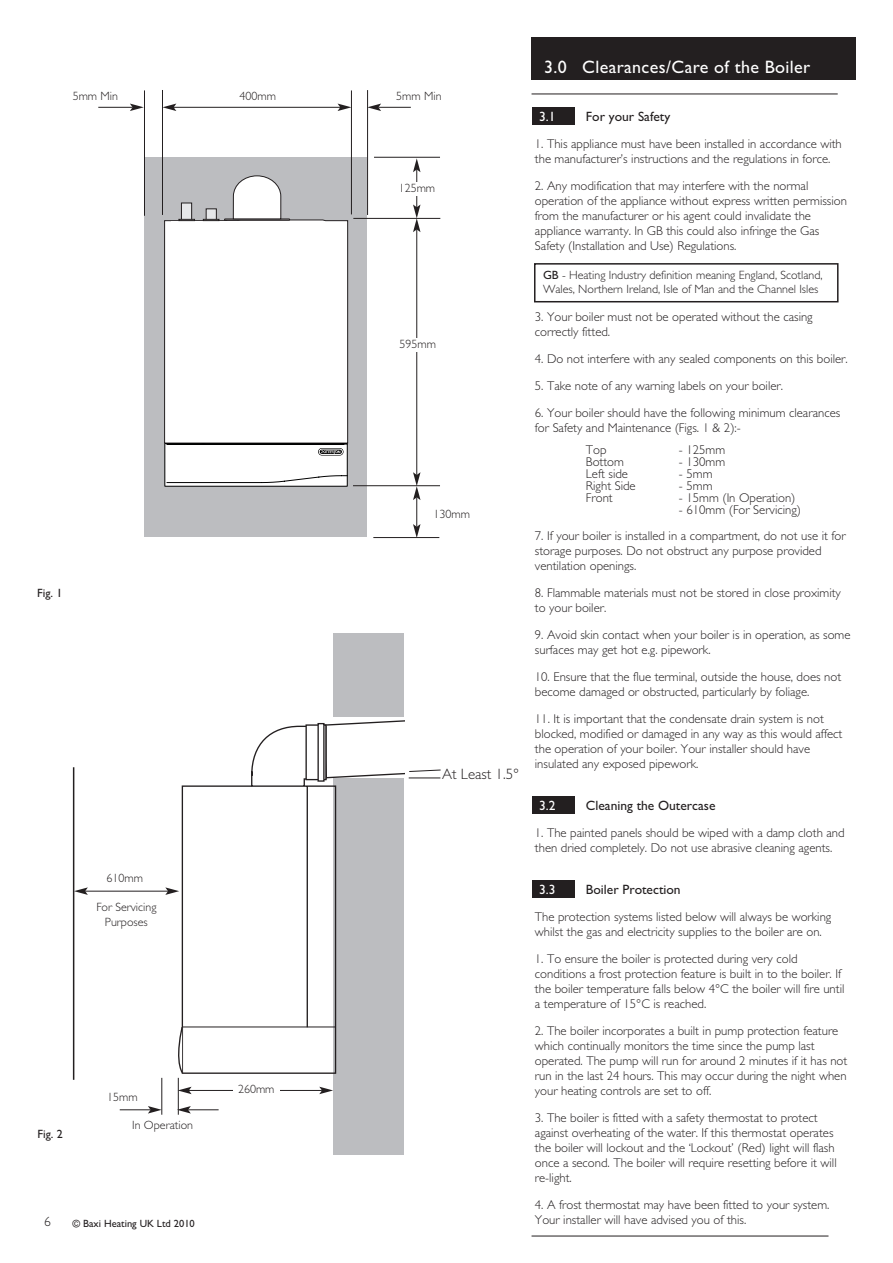
<style>
.page{position:relative;width:893px;height:1263px;background:#fff}
.page>*{position:absolute;margin:0;border:0;box-sizing:border-box;transform-origin:0 0}
.t1{font:18px "Gill Sans";letter-spacing:.02em;color:#fff}
.t2{font:300 15px "Gill Sans";color:#231f20}
.t3{font:13.5px "Gill Sans";color:#231f20}
.t4{font:13.5px "Gill Sans";color:#fff}
.t5{font:300 13.5px "Gill Sans";color:#231f20}
.t6{font:300 12.75px/15px "Gill Sans";color:#231f20}
.t7{font:300 12px/15px "Gill Sans";color:#231f20;text-align:center}
.t8{font:12px "Gill Sans";color:#231f20}
.t9{font:10.5px "Gill Sans";color:#231f20}
.s1{font-weight:400}
</style>
<div class="page">
<div style="left:532px;top:880px;width:43px;height:17px;background:#231f20"></div>
<div style="left:532px;top:796px;width:43px;height:17px;background:#231f20"></div>
<div style="left:532px;top:108px;width:43px;height:17px;background:#231f20"></div>
<div style="left:531px;top:37px;width:324px;height:43px;background:#231f20"></div>
<hr style="left:531px;top:94px;width:307px;height:1px;background:#231f20">
<hr style="left:531px;top:1236px;width:297px;height:1px;background:#231f20">
<div style="left:334px;top:778px;width:70px;height:377px;background:#bcbdc0"></div>
<div style="left:334px;top:634px;width:70px;height:83px;background:#bcbdc0"></div>
<div style="left:144px;top:157px;width:223px;height:380px;background:#bcbdc0"></div>
<svg style="left:164px;top:175px;width:184px;height:312px;background:#f0f0f0"></svg>
<div style="left:319px;top:449px;width:24px;height:6px;border:1px solid #fff;border-radius:3px"></div>
<svg style="left:181px;top:764px;width:156px;height:311px"></svg>
<svg style="left:178px;top:1026px;width:6px;height:48px"></svg>
<hr style="left:144px;top:90px;width:1px;height:126px;background:#231f20">
<hr style="left:162px;top:90px;width:1px;height:125px;background:#231f20">
<hr style="left:351px;top:90px;width:1px;height:124px;background:#231f20">
<hr style="left:367px;top:90px;width:1px;height:125px;background:#231f20">
<hr style="left:174px;top:107px;width:166px;height:1px;background:#231f20">
<svg style="left:163px;top:104px;width:13px;height:7px"></svg>
<svg style="left:338px;top:104px;width:13px;height:7px"></svg>
<hr style="left:98px;top:107px;width:34px;height:1px;background:#231f20">
<svg style="left:130px;top:104px;width:14px;height:7px"></svg>
<hr style="left:378px;top:107px;width:33px;height:1px;background:#231f20">
<svg style="left:367px;top:104px;width:14px;height:7px"></svg>
<hr style="left:374px;top:157px;width:66px;height:1px;background:#231f20">
<hr style="left:353px;top:218px;width:87px;height:1px;background:#231f20">
<hr style="left:353px;top:485px;width:87px;height:1px;background:#231f20">
<hr style="left:373px;top:537px;width:66px;height:1px;background:#231f20">
<hr style="left:416px;top:497px;width:1px;height:30px;background:#231f20">
<svg style="left:413px;top:524px;width:7px;height:14px"></svg>
<hr style="left:416px;top:230px;width:1px;height:245px;background:#231f20">
<svg style="left:413px;top:472px;width:7px;height:28px"></svg>
<hr style="left:416px;top:170px;width:1px;height:37px;background:#231f20">
<svg style="left:413px;top:204px;width:7px;height:28px"></svg>
<svg style="left:413px;top:158px;width:7px;height:14px"></svg>
<div style="left:394px;top:339px;width:47px;height:13px;background:#fff"></div>
<div style="left:394px;top:182px;width:46px;height:14px;background:#fff"></div>
<hr style="left:161px;top:1078px;width:1px;height:37px;background:#231f20">
<hr style="left:178px;top:1078px;width:1px;height:37px;background:#231f20">
<hr style="left:188px;top:1109px;width:31px;height:1px;background:#231f20">
<svg style="left:177px;top:1106px;width:14px;height:7px"></svg>
<hr style="left:189px;top:1090px;width:133px;height:1px;background:#231f20">
<svg style="left:178px;top:1087px;width:14px;height:7px"></svg>
<svg style="left:319px;top:1087px;width:14px;height:7px"></svg>
<hr style="left:120px;top:1109px;width:30px;height:1px;background:#231f20">
<svg style="left:148px;top:1106px;width:14px;height:7px"></svg>
<hr style="left:73px;top:767px;width:1px;height:313px;background:#231f20">
<hr style="left:85px;top:891px;width:83px;height:1px;background:#231f20">
<svg style="left:165px;top:887px;width:14px;height:8px"></svg>
<svg style="left:74px;top:887px;width:14px;height:8px"></svg>
<svg style="left:252px;top:720px;width:189px;height:66px"></svg>
<div style="left:233px;top:1083px;width:47px;height:14px;background:#fff"></div>
<div style="left:534px;top:263px;width:304px;height:39px;border:2px solid #231f20"></div>
<p class="t7" style="left:239px;top:90px;width:38px">400mm</p>
<p class="t7" style="left:73px;top:90px;width:47px">5mm Min</p>
<p class="t7" style="left:396px;top:90px;width:47px">5mm Min</p>
<p class="t7" style="left:399px;top:181px;width:38px">125mm</p>
<p class="t7" style="left:400px;top:338px;width:38px">595mm</p>
<p class="t8" style="left:37px;top:589px;width:27px">Fig. 1</p>
<p class="t7" style="left:107px;top:872px;width:38px">610mm</p>
<p class="t7" style="left:96px;top:901px;width:62px">For Servicing<br>Purposes</p>
<p class="t8" style="left:38px;top:1129px;width:27px">Fig. 2</p>
<p class="t7" style="left:107px;top:1091px;width:32px">15mm</p>
<p class="t7" style="left:132px;top:1118px;width:62px">In Operation</p>
<p class="t5" style="left:44px;top:1217px;width:8px">6</p>
<p class="t9" style="left:72px;top:1220px;width:124px">© Baxi Heating UK Ltd 2010</p>
<p class="t7" style="left:238px;top:1082px;width:38px">260mm</p>
<p class="t7" style="left:433px;top:508px;width:38px">130mm</p>
<p class="t2" style="left:442px;top:768px;width:79px">At Least 1.5°</p>
<h1 class="t1" style="left:544px;top:61px;width:268px">3.0 Clearances/Care of the Boiler</h1>
<p class="t4" style="left:539px;top:112px;width:18px">3.1</p>
<p class="t3" style="left:586px;top:112px;width:86px">For your Safety</p>
<p class="t6" style="left:535px;top:137px;width:308px">1. This appliance must have been installed in accordance with the manufacturer’s instructions and the regulations in force.</p>
<p class="t6" style="left:535px;top:179px;width:314px">2. Any modification that may interfere with the normal operation of the appliance without express written permission from the manufacturer or his agent could invalidate the appliance warranty. In GB this could also infringe the Gas Safety (Installation and Use) Regulations.</p>
<p class="t7" style="left:543px;top:269px;width:281px;line-height:14.4px;text-align:left"><span class="s1">GB</span> - Heating Industry definition meaning England, Scotland,<br>Wales, Northern Ireland, Isle of Man and the Channel Isles</p>
<p class="t6" style="left:535px;top:310px;width:279px">3. Your boiler must not be operated without the casing correctly fitted.</p>
<p class="t6" style="left:535px;top:352px;width:314px">4. Do not interfere with any sealed components on this boiler.</p>
<p class="t6" style="left:535px;top:379px;width:250px">5. Take note of any warning labels on your boiler.</p>
<p class="t6" style="left:535px;top:406px;width:307px">6. Your boiler should have the following minimum clearances for Safety and Maintenance (Figs. 1 &amp; 2):-</p>
<p class="t6" style="left:586px;top:444px;width:22px">Top</p>
<p class="t6" style="left:679px;top:444px;width:48px">- 125mm</p>
<p class="t6" style="left:586px;top:456px;width:40px">Bottom</p>
<p class="t6" style="left:679px;top:456px;width:48px">- 130mm</p>
<p class="t6" style="left:586px;top:468px;width:44px">Left side</p>
<p class="t6" style="left:679px;top:468px;width:35px">- 5mm</p>
<p class="t6" style="left:586px;top:480px;width:51px">Right Side</p>
<p class="t6" style="left:679px;top:480px;width:35px">- 5mm</p>
<p class="t6" style="left:586px;top:492px;width:28px">Front</p>
<p class="t6" style="left:679px;top:492px;width:118px">- 15mm (In Operation)</p>
<p class="t6" style="left:679px;top:504px;width:124px">- 610mm (For Servicing)</p>
<p class="t6" style="left:535px;top:529px;width:312px">7. If your boiler is installed in a compartment, do not use it for storage purposes. Do not obstruct any purpose provided ventilation openings.</p>
<p class="t6" style="left:535px;top:586px;width:308px">8. Flammable materials must not be stored in close proximity to your boiler.</p>
<p class="t6" style="left:535px;top:628px;width:317px">9. Avoid skin contact when your boiler is in operation, as some surfaces may get hot e.g. pipework.</p>
<p class="t6" style="left:535px;top:670px;width:308px">10. Ensure that the flue terminal, outside the house, does not become damaged or obstructed, particularly by foliage.</p>
<p class="t6" style="left:535px;top:712px;width:309px">11. It is important that the condensate drain system is not blocked, modified or damaged in any way as this would affect the operation of your boiler. Your installer should have insulated any exposed pipework.</p>
<p class="t4" style="left:539px;top:800px;width:18px">3.2</p>
<p class="t3" style="left:586px;top:800px;width:131px">Cleaning the Outercase</p>
<p class="t6" style="left:535px;top:826px;width:311px">1. The painted panels should be wiped with a damp cloth and then dried completely. Do not use abrasive cleaning agents.</p>
<p class="t4" style="left:539px;top:884px;width:18px">3.3</p>
<p class="t3" style="left:586px;top:884px;width:96px">Boiler Protection</p>
<p class="t6" style="left:535px;top:910px;width:298px">The protection systems listed below will always be working whilst the gas and electricity supplies to the boiler are on.</p>
<p class="t6" style="left:535px;top:952px;width:311px">1. To ensure the boiler is protected during very cold conditions a frost protection feature is built in to the boiler. If the boiler temperature falls below 4°C the boiler will fire until a temperature of 15°C is reached.</p>
<p class="t6" style="left:535px;top:1024px;width:314px">2. The boiler incorporates a built in pump protection feature which continually monitors the time since the pump last operated. The pump will run for around 2 minutes if it has not run in the last 24 hours. This may occur during the night when your heating controls are set to off.</p>
<p class="t6" style="left:535px;top:1111px;width:303px">3. The boiler is fitted with a safety thermostat to protect against overheating of the water. If this thermostat operates the boiler will lockout and the ‘Lockout’ (Red) light will flash once a second. The boiler will require resetting before it will re-light.</p>
<p class="t6" style="left:535px;top:1198px;width:296px">4. A frost thermostat may have been fitted to your system.<br>Your installer will have advised you of this.</p>
</div>
